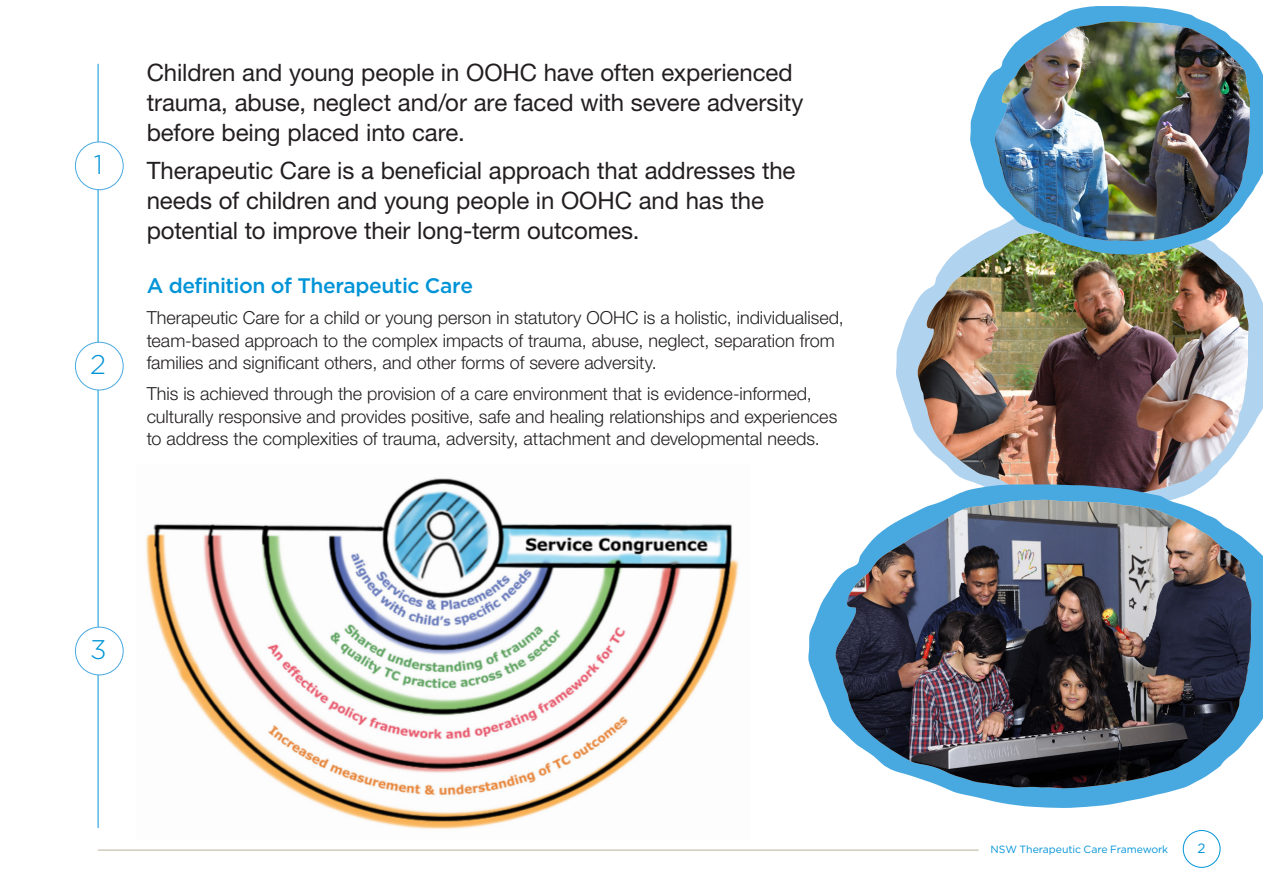
<style>
.page{position:relative;width:1263px;height:893px;background:#fff}
.page>*{position:absolute;margin:0;border:0;box-sizing:border-box;transform-origin:0 0}
.t1{font:300 27px "Gotham";color:#0094d7}
.t2{font:24px/30px "Helvetica Neue LT Std";letter-spacing:-.005em;color:#231f20}
.t3{font:500 21px "Gotham";letter-spacing:-.02em;color:#0094d7}
.t4{font:300 18px/22.5px "Helvetica Neue LT Std";color:#231f20}
.t5{font:13.5px "Gotham";color:#0094d7}
.t6{font:10.5px "Gotham";letter-spacing:-.01em;color:#0094d7}
</style>
<div class="page">
<hr style="left:98px;top:850px;width:880px;height:1px;background:#b9b19d">
<div style="left:1183px;top:830px;width:37px;height:38px;border:1px solid #0094d7;border-radius:50%"></div>
<img style="left:146px;top:478px;width:593px;height:351px">
<hr style="left:98px;top:64px;width:1px;height:764px;background:#0094d7">
<div style="left:75px;top:142px;width:48px;height:48px;background:#fff;border-radius:50%"></div>
<div style="left:75px;top:142px;width:49px;height:48px;border:1px solid #48a9e0;border-radius:50%"></div>
<div style="left:75px;top:342px;width:48px;height:48px;background:#fff;border-radius:50%"></div>
<div style="left:75px;top:342px;width:49px;height:48px;border:1px solid #48a9e0;border-radius:50%"></div>
<div style="left:75px;top:627px;width:48px;height:48px;background:#fff;border-radius:50%"></div>
<div style="left:75px;top:627px;width:49px;height:48px;border:1px solid #48a9e0;border-radius:50%"></div>
<svg style="left:896px;top:275px;width:367px;height:160px;fill:#b0d3f0"></svg>
<img style="left:917px;top:242px;width:331px;height:242px">
<svg style="left:970px;top:6px;width:293px;height:249px"></svg>
<img style="left:994px;top:21px;width:256px;height:220px">
<svg style="left:808px;top:484px;width:455px;height:324px"></svg>
<img style="left:835px;top:500px;width:416px;height:288px">
<p class="t1" style="left:94px;top:147px;width:11px">1</p>
<p class="t1" style="left:90px;top:347px;width:17px">2</p>
<p class="t2" style="left:147px;top:57px;width:658px">Children and young people in OOHC have often experienced trauma, abuse, neglect and/or are faced with severe adversity before being placed into care.</p>
<p class="t2" style="left:147px;top:156px;width:650px">Therapeutic Care is a beneficial approach that addresses the needs of children and young people in OOHC and has the potential to improve their long-term outcomes.</p>
<p class="t3" style="left:147px;top:272px;width:328px">A definition of Therapeutic Care</p>
<p class="t4" style="left:147px;top:306px;width:698px">Therapeutic Care for a child or young person in statutory OOHC is a holistic, individualised, team-based approach to the complex impacts of trauma, abuse, neglect, separation from families and significant others, and other forms of severe adversity.</p>
<p class="t4" style="left:147px;top:382px;width:692px">This is achieved through the provision of a care environment that is evidence-informed, culturally responsive and provides positive, safe and healing relationships and experiences to address the complexities of trauma, adversity, attachment and developmental needs.</p>
<p class="t1" style="left:90px;top:632px;width:18px">3</p>
<p class="t6" style="left:990px;top:843px;width:179px">NSW Therapeutic Care Framework</p>
<p class="t5" style="left:1197px;top:839px;width:10px">2</p>
</div>
